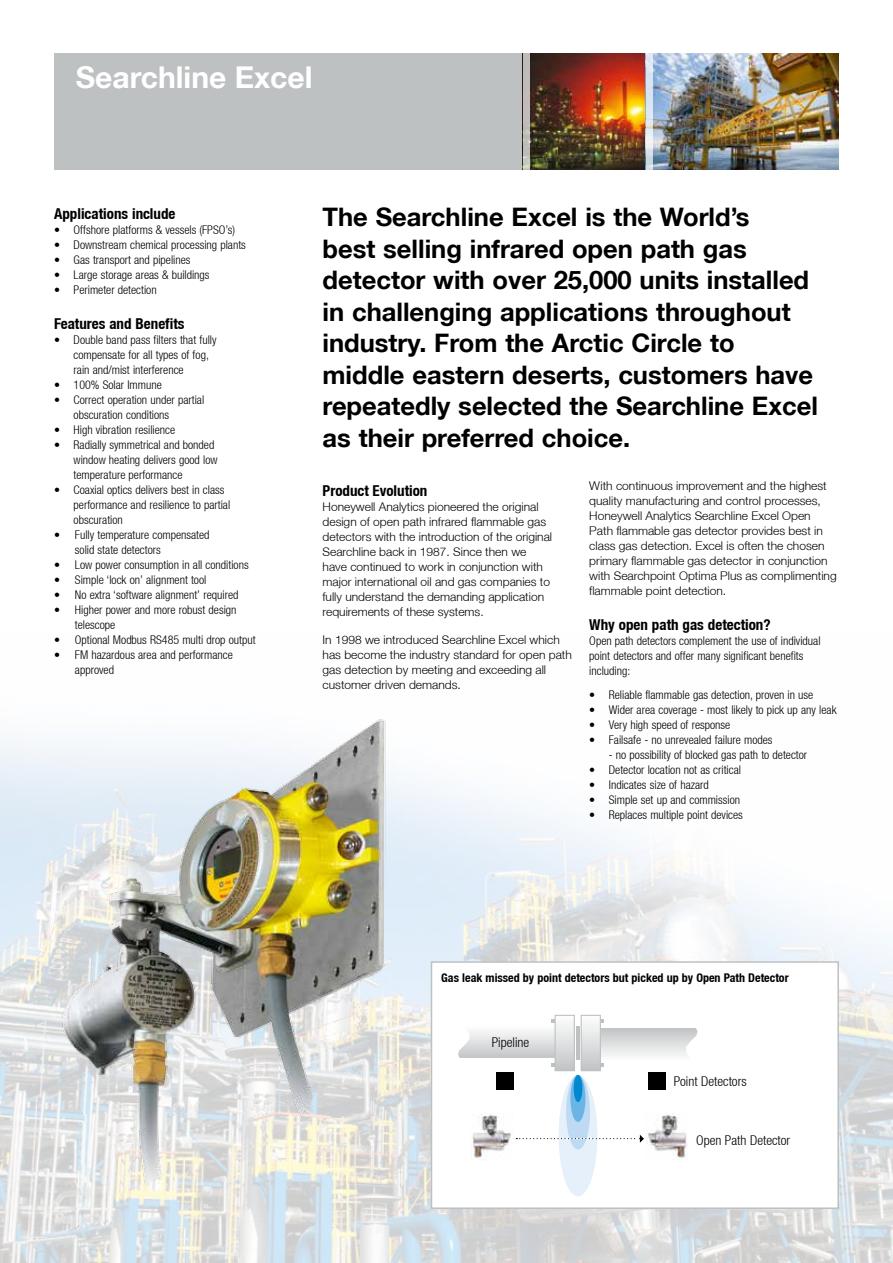
<style>
.page{position:relative;width:893px;height:1263px;background:#fff}
.page>*{position:absolute;margin:0;border:0;box-sizing:border-box;transform-origin:0 0}
.t1{font:700 30px "Helvetica Neue LT";color:#fff}
.t2{font:700 25.5px/31.5px "Helvetica Neue LT";color:#000}
.t3{font:700 condensed 15px "Helvetica Neue LT";color:#000}
.t4{font:300 condensed 13.5px "Helvetica Neue LT";color:#000}
.t5{font:300 condensed 12px/15px "Helvetica Neue LT";color:#000}
.t6{font:300 12px/15px "Helvetica Neue LT";color:#000}
.t7{font:700 condensed 12px "Helvetica Neue LT";color:#000}
</style>
<div class="page">
<img style="left:0;top:742px;width:893px;height:521px">
<div style="left:54px;top:54px;width:785px;height:116px;background:#bec1c2"></div>
<img style="left:529px;top:54px;width:117px;height:116px">
<svg style="left:523px;top:53px;width:6px;height:117px"></svg>
<img style="left:652px;top:54px;width:187px;height:116px">
<svg style="left:646px;top:53px;width:6px;height:117px"></svg>
<img style="left:54px;top:719px;width:340px;height:475px">
<hr style="left:892px;top:53px;width:1px;height:116px;background:#bcc0c7">
<div style="left:431px;top:961px;width:408px;height:248px;background:#fff;border:2px solid #bec1c2"></div>
<div style="left:559px;top:1075px;width:38px;height:121px;background:#e6f0fb;border-radius:50%"></div>
<hr style="left:576px;top:1026px;width:3px;height:34px;background:#bec1c2">
<div style="left:496px;top:1071px;width:18px;height:18px;background:#000"></div>
<div style="left:648px;top:1071px;width:18px;height:18px;background:#000"></div>
<div style="left:566px;top:1075px;width:24px;height:74px;background:#bedaf3;border-radius:50%"></div>
<svg style="left:570px;top:1075px;width:15px;height:47px"></svg>
<div style="left:574px;top:1075px;width:8px;height:27px;background:#0089cf;border-radius:50%"></div>
<img style="left:470px;top:1113px;width:41px;height:48px">
<img style="left:647px;top:1113px;width:40px;height:48px">
<svg style="left:458px;top:1020px;width:97px;height:38px"></svg>
<svg style="left:601px;top:1020px;width:96px;height:47px"></svg>
<div style="left:581px;top:1015px;width:19px;height:56px;background:linear-gradient(to bottom,#fff,#c1c4c5)"></div>
<div style="left:581px;top:1015px;width:20px;height:56px;border:1px solid #bec1c2"></div>
<div style="left:555px;top:1015px;width:19px;height:56px;background:linear-gradient(to bottom,#fff,#c1c4c5)"></div>
<div style="left:555px;top:1015px;width:20px;height:56px;border:1px solid #bec1c2"></div>
<svg style="left:516px;top:1135px;width:128px;height:8px"></svg>
<h1 class="t1" style="left:76px;top:58px;width:238px">Searchline Excel</h1>
<p class="t3" style="left:54px;top:205px;width:123px">Applications include</p>
<p class="t5" style="left:54px;top:222px;width:182px">• Offshore platforms &amp; vessels (FPSO’s)</p>
<p class="t5" style="left:54px;top:237px;width:193px">• Downstream chemical processing plants</p>
<p class="t5" style="left:54px;top:252px;width:138px">• Gas transport and pipelines</p>
<p class="t5" style="left:54px;top:267px;width:157px">• Large storage areas &amp; buildings</p>
<p class="t5" style="left:54px;top:282px;width:104px">• Perimeter detection</p>
<p class="t3" style="left:54px;top:315px;width:132px">Features and Benefits</p>
<p class="t5" style="left:74px;top:333px;width:144px;text-indent:-20px">• Double band pass filters that fully compensate for all types of fog, rain and/mist interference</p>
<p class="t5" style="left:54px;top:378px;width:109px">• 100% Solar Immune</p>
<p class="t5" style="left:74px;top:393px;width:132px;text-indent:-20px">• Correct operation under partial obscuration conditions</p>
<p class="t5" style="left:54px;top:423px;width:123px">• High vibration resilience</p>
<p class="t5" style="left:74px;top:438px;width:145px;text-indent:-20px">• Radially symmetrical and bonded window heating delivers good low temperature performance</p>
<p class="t5" style="left:74px;top:483px;width:158px;text-indent:-20px">• Coaxial optics delivers best in class performance and resilience to partial obscuration</p>
<p class="t5" style="left:75px;top:528px;width:136px;text-indent:-21px">• Fully temperature compensated solid state detectors</p>
<p class="t5" style="left:54px;top:558px;width:196px">• Low power consumption in all conditions</p>
<p class="t5" style="left:54px;top:573px;width:154px">• Simple ‘lock on’ alignment tool</p>
<p class="t5" style="left:54px;top:588px;width:186px">• No extra ‘software alignment’ required</p>
<p class="t5" style="left:75px;top:603px;width:163px;text-indent:-21px">• Higher power and more robust design telescope</p>
<p class="t5" style="left:54px;top:633px;width:203px">• Optional Modbus RS485 multi drop output</p>
<p class="t5" style="left:75px;top:648px;width:159px;text-indent:-21px">• FM hazardous area and performance approved</p>
<p class="t2" style="left:323px;top:201px;width:497px">The Searchline Excel is the World’s<br>best selling infrared open path gas detector with over 25,000 units installed in challenging applications throughout industry. From the Arctic Circle to middle eastern deserts, customers have repeatedly selected the Searchline Excel as their preferred choice.</p>
<p class="t3" style="left:323px;top:481px;width:106px">Product Evolution</p>
<p class="t6" style="left:323px;top:499px;width:231px">Honeywell Analytics pioneered the original design of open path infrared flammable gas detectors with the introduction of the original Searchline back in 1987. Since then we have continued to work in conjunction with major international oil and gas companies to fully understand the demanding application requirements of these systems.</p>
<p class="t6" style="left:323px;top:632px;width:251px">In 1998 we introduced Searchline Excel which has become the industry standard for open path gas detection by meeting and exceeding all customer driven demands.</p>
<p class="t6" style="left:589px;top:478px;width:249px">With continuous improvement and the highest quality manufacturing and control processes, Honeywell Analytics Searchline Excel Open Path flammable gas detector provides best in class gas detection. Excel is often the chosen primary flammable gas detector in conjunction with Searchpoint Optima Plus as complimenting flammable point detection.</p>
<p class="t3" style="left:589px;top:616px;width:183px">Why open path gas detection?</p>
<p class="t5" style="left:589px;top:633px;width:233px">Open path detectors complement the use of individual point detectors and offer many significant benefits including:</p>
<p class="t5" style="left:589px;top:687px;width:226px">• Reliable flammable gas detection, proven in use</p>
<p class="t5" style="left:589px;top:702px;width:249px">• Wider area coverage - most likely to pick up any leak</p>
<p class="t5" style="left:589px;top:717px;width:143px">• Very high speed of response</p>
<p class="t5" style="left:589px;top:732px;width:185px">• Failsafe - no unrevealed failure modes</p>
<p class="t5" style="left:609px;top:747px;width:200px">- no possibility of blocked gas path to detector</p>
<p class="t5" style="left:589px;top:762px;width:153px">• Detector location not as critical</p>
<p class="t5" style="left:589px;top:777px;width:121px">• Indicates size of hazard</p>
<p class="t5" style="left:589px;top:792px;width:152px">• Simple set up and commission</p>
<p class="t5" style="left:589px;top:807px;width:155px">• Replaces multiple point devices</p>
<p class="t7" style="left:441px;top:971px;width:349px">Gas leak missed by point detectors but picked up by Open Path Detector</p>
<p class="t4" style="left:492px;top:1035px;width:39px">Pipeline</p>
<p class="t4" style="left:674px;top:1074px;width:75px">Point Detectors</p>
<p class="t4" style="left:696px;top:1133px;width:96px">Open Path Detector</p>
</div>
